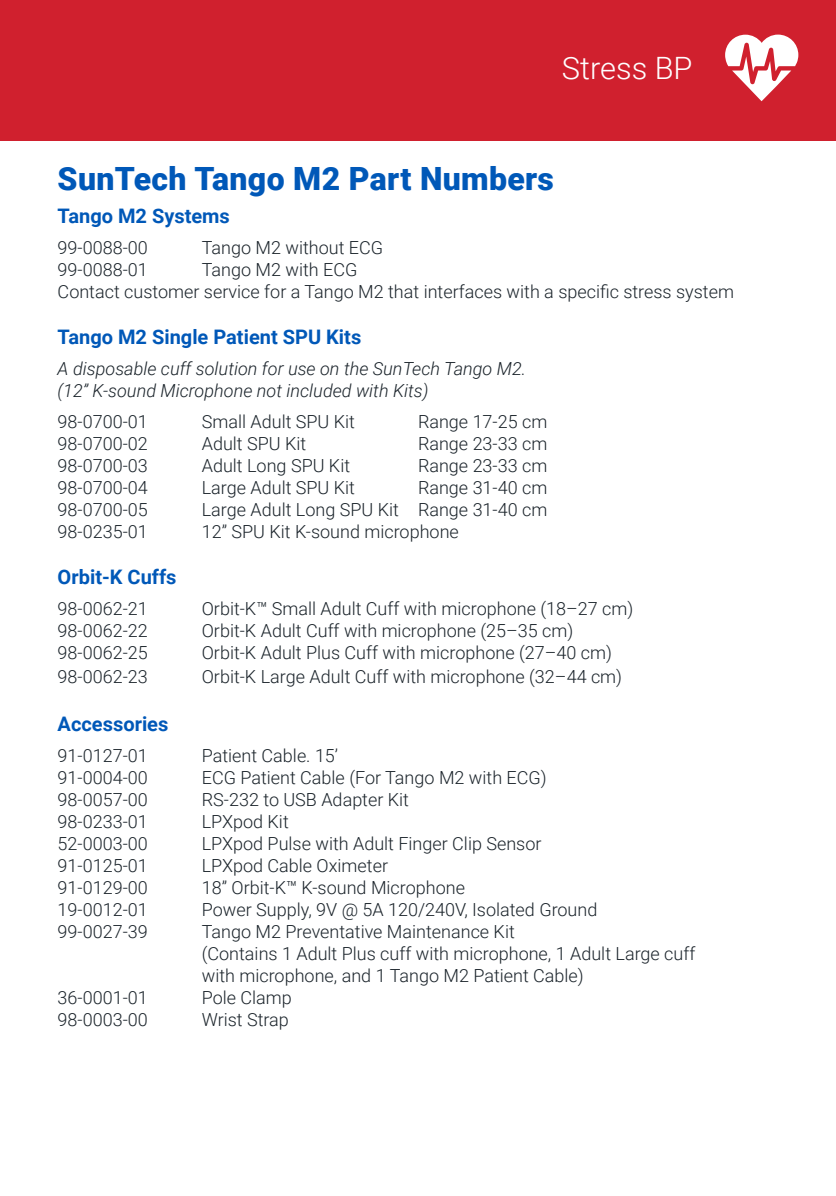
<style>
.page{position:relative;width:836px;height:1196px;background:#fff}
.page>*{position:absolute;margin:0;border:0;box-sizing:border-box;transform-origin:0 0}
.t1{font:300 36px "Roboto";color:#fff}
.t2{font:900 32px "Roboto";letter-spacing:.01em;color:#0058b8}
.t3{font:300 30.8px "Roboto";color:#fff}
.t4{font:700 20px "Roboto";color:#0058b8}
.t5{font:300 18px/22px "Roboto";color:#1b242b}
.t6{font:italic 300 18px "Roboto";color:#1b242b}
</style>
<div class="page">
<div style="left:0;top:0;width:835px;height:140px;background:#d0202e"></div>
<svg style="left:725px;top:35px;width:73px;height:66px"></svg>
<p class="t1" style="left:510px;top:44px;width:171px">BP + Vitals</p>
<p class="t3" style="left:561px;top:47px;width:132px">Stress BP</p>
<p class="t2" style="left:58px;top:156px;width:497px">SunTech Tango M2 Part Numbers</p>
<p class="t4" style="left:58px;top:201px;width:174px">Tango M2 Systems</p>
<p class="t5" style="left:58px;top:236px;width:92px">99-0088-00</p>
<p class="t5" style="left:202px;top:236px;width:183px">Tango M2 without ECG</p>
<p class="t5" style="left:58px;top:258px;width:92px">99-0088-01</p>
<p class="t5" style="left:202px;top:258px;width:157px">Tango M2 with ECG</p>
<p class="t5" style="left:58px;top:280px;width:677px">Contact customer service for a Tango M2 that interfaces with a specific stress system</p>
<p class="t4" style="left:58px;top:322px;width:305px">Tango M2 Single Patient SPU Kits</p>
<p class="t6" style="left:58px;top:356px;width:469px">A disposable cuff solution for use on the SunTech Tango M2.</p>
<p class="t6" style="left:58px;top:378px;width:372px">(12” K-sound Microphone not included with Kits)</p>
<p class="t5" style="left:58px;top:410px;width:92px">98-0700-01</p>
<p class="t5" style="left:202px;top:410px;width:155px">Small Adult SPU Kit</p>
<p class="t5" style="left:418px;top:410px;width:131px">Range 17-25 cm</p>
<p class="t5" style="left:58px;top:432px;width:92px">98-0700-02</p>
<p class="t5" style="left:202px;top:432px;width:106px">Adult SPU Kit</p>
<p class="t5" style="left:418px;top:432px;width:131px">Range 23-33 cm</p>
<p class="t5" style="left:58px;top:454px;width:92px">98-0700-03</p>
<p class="t5" style="left:202px;top:454px;width:150px">Adult Long SPU Kit</p>
<p class="t5" style="left:418px;top:454px;width:131px">Range 23-33 cm</p>
<p class="t5" style="left:58px;top:476px;width:92px">98-0700-04</p>
<p class="t5" style="left:202px;top:476px;width:155px">Large Adult SPU Kit</p>
<p class="t5" style="left:418px;top:476px;width:131px">Range 31-40 cm</p>
<p class="t5" style="left:58px;top:498px;width:92px">98-0700-05</p>
<p class="t5" style="left:202px;top:498px;width:347px">Large Adult Long SPU Kit Range 31-40 cm</p>
<p class="t5" style="left:58px;top:520px;width:92px">98-0235-01</p>
<p class="t5" style="left:202px;top:520px;width:258px">12” SPU Kit K-sound microphone</p>
<p class="t4" style="left:58px;top:562px;width:120px">Orbit-K Cuffs</p>
<p class="t5" style="left:58px;top:597px;width:92px">98-0062-21</p>
<p class="t5" style="left:202px;top:597px;width:433px">Orbit-K™ Small Adult Cuff with microphone (18–27 cm)</p>
<p class="t5" style="left:58px;top:619px;width:92px">98-0062-22</p>
<p class="t5" style="left:202px;top:619px;width:373px">Orbit-K Adult Cuff with microphone (25–35 cm)</p>
<p class="t5" style="left:58px;top:641px;width:92px">98-0062-25</p>
<p class="t5" style="left:202px;top:641px;width:411px">Orbit-K Adult Plus Cuff with microphone (27–40 cm)</p>
<p class="t5" style="left:58px;top:665px;width:92px">98-0062-23</p>
<p class="t5" style="left:202px;top:665px;width:421px">Orbit-K Large Adult Cuff with microphone (32–44 cm)</p>
<p class="t4" style="left:58px;top:709px;width:112px">Accessories</p>
<p class="t5" style="left:58px;top:744px;width:92px">91-0127-01</p>
<p class="t5" style="left:202px;top:744px;width:138px">Patient Cable. 15’</p>
<p class="t5" style="left:58px;top:766px;width:92px">91-0004-00</p>
<p class="t5" style="left:202px;top:766px;width:346px">ECG Patient Cable (For Tango M2 with ECG)</p>
<p class="t5" style="left:58px;top:788px;width:92px">98-0057-00</p>
<p class="t5" style="left:202px;top:788px;width:209px">RS-232 to USB Adapter Kit</p>
<p class="t5" style="left:58px;top:810px;width:92px">98-0233-01</p>
<p class="t5" style="left:202px;top:810px;width:88px">LPXpod Kit</p>
<p class="t5" style="left:58px;top:832px;width:92px">52-0003-00</p>
<p class="t5" style="left:202px;top:832px;width:341px">LPXpod Pulse with Adult Finger Clip Sensor</p>
<p class="t5" style="left:58px;top:854px;width:92px">91-0125-01</p>
<p class="t5" style="left:202px;top:854px;width:188px">LPXpod Cable Oximeter</p>
<p class="t5" style="left:58px;top:876px;width:92px">91-0129-00</p>
<p class="t5" style="left:202px;top:876px;width:265px">18” Orbit-K™ K-sound Microphone</p>
<p class="t5" style="left:58px;top:898px;width:92px">19-0012-01</p>
<p class="t5" style="left:202px;top:898px;width:397px">Power Supply, 9V @ 5A 120/240V, Isolated Ground</p>
<p class="t5" style="left:58px;top:920px;width:92px">99-0027-39</p>
<p class="t5" style="left:202px;top:920px;width:314px">Tango M2 Preventative Maintenance Kit</p>
<p class="t5" style="left:202px;top:942px;width:495px">(Contains 1 Adult Plus cuff with microphone, 1 Adult Large cuff with microphone, and 1 Tango M2 Patient Cable)</p>
<p class="t5" style="left:58px;top:986px;width:92px">36-0001-01</p>
<p class="t5" style="left:202px;top:986px;width:92px">Pole Clamp</p>
<p class="t5" style="left:58px;top:1008px;width:92px">98-0003-00</p>
<p class="t5" style="left:202px;top:1008px;width:89px">Wrist Strap</p>
</div>
